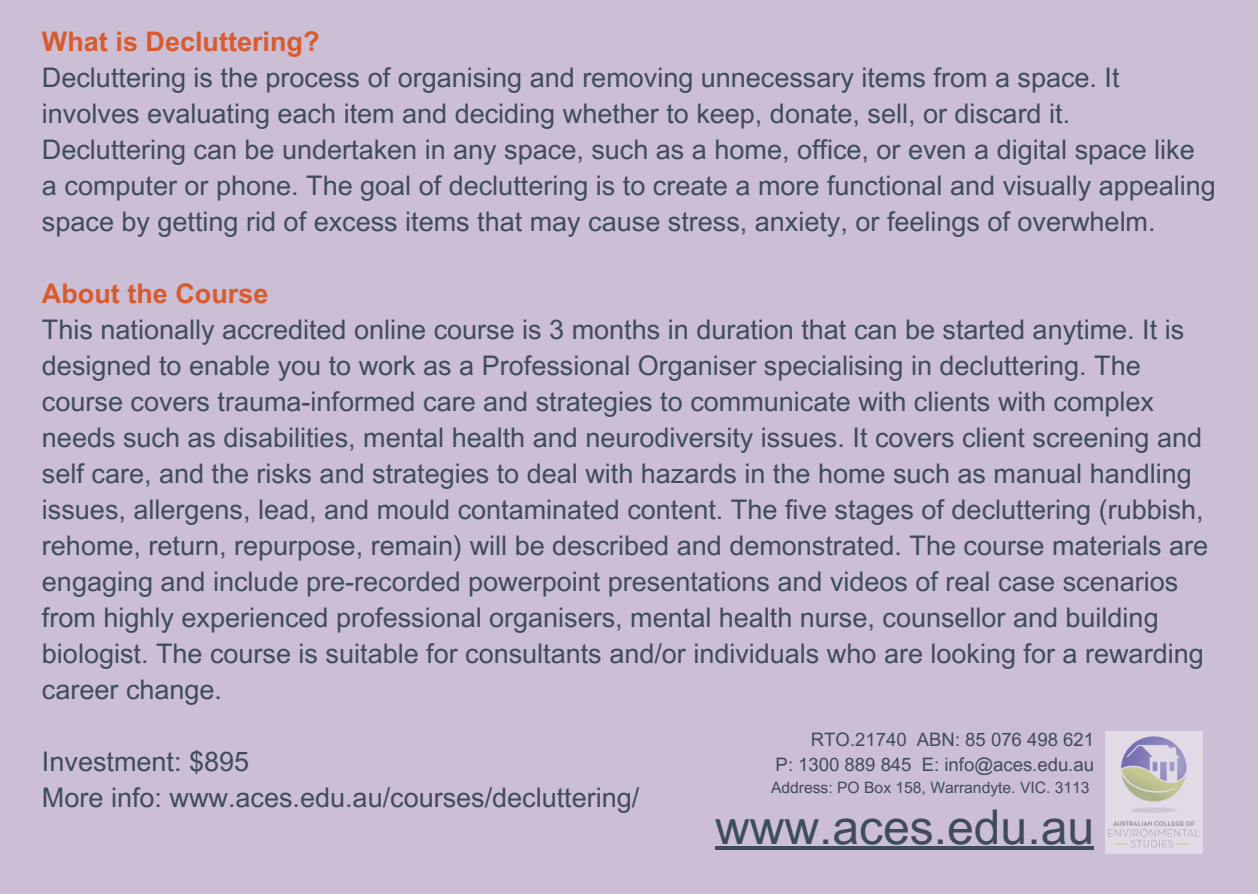
<style>
.page{position:relative;width:1258px;height:894px;background:#fff}
.page>*{position:absolute;margin:0;border:0;box-sizing:border-box;transform-origin:0 0}
.t1{font:48px "Arial MT Pro";color:#3e4c5c}
.t2{font:27px/36px "Arial MT Pro";color:#3e4c5c}
.t3{font:700 27px "Arial MT Pro";color:#d85b2e}
.t4{font:18.6px/24.9px "Arial MT Pro";color:#3e4c5c;text-align:right}
.t5{font:15.6px "Arial MT Pro";color:#3e4c5c}
</style>
<div class="page">
<div style="left:0;top:0;width:1258px;height:893px;background:#ccbed4"></div>
<hr style="left:715px;top:846px;width:379px;height:4px;background:#3e4c5c">
<img style="left:1105px;top:731px;width:97px;height:122px">
<p class="t3" style="left:42px;top:31px;width:279px">What is Decluttering?</p>
<p class="t2" style="left:42px;top:63px;width:1175px">Decluttering is the process of organising and removing unnecessary items from a space. It involves evaluating each item and deciding whether to keep, donate, sell, or discard it.<br>Decluttering can be undertaken in any space, such as a home, office, or even a digital space like a computer or phone. The goal of decluttering is to create a more functional and visually appealing space by getting rid of excess items that may cause stress, anxiety, or feelings of overwhelm.</p>
<p class="t3" style="left:42px;top:283px;width:228px">About the Course</p>
<p class="t2" style="left:42px;top:315px;width:1167px">This nationally accredited online course is 3 months in duration that can be started anytime. It is designed to enable you to work as a Professional Organiser specialising in decluttering. The course covers trauma-informed care and strategies to communicate with clients with complex needs such as disabilities, mental health and neurodiversity issues. It covers client screening and self care, and the risks and strategies to deal with hazards in the home such as manual handling issues, allergens, lead, and mould contaminated content. The five stages of decluttering (rubbish, rehome, return, repurpose, remain) will be described and demonstrated. The course materials are engaging and include pre-recorded powerpoint presentations and videos of real case scenarios from highly experienced professional organisers, mental health nurse, counsellor and building biologist. The course is suitable for consultants and/or individuals who are looking for a rewarding career change.</p>
<p class="t2" style="left:42px;top:747px;width:599px">Investment: $895<br>More info: www.aces.edu.au/courses/decluttering/</p>
<p class="t4" style="left:775px;top:729px;width:320px">RTO.21740 ABN: 85 076 498 621<br>P: 1300 889 845 E: info@aces.edu.au</p>
<p class="t5" style="left:771px;top:781px;width:320px">Address: PO Box 158, Warrandyte. VIC. 3113</p>
<h1 class="t1" style="left:715px;top:808px;width:380px">www.aces.edu.au</h1>
</div>
